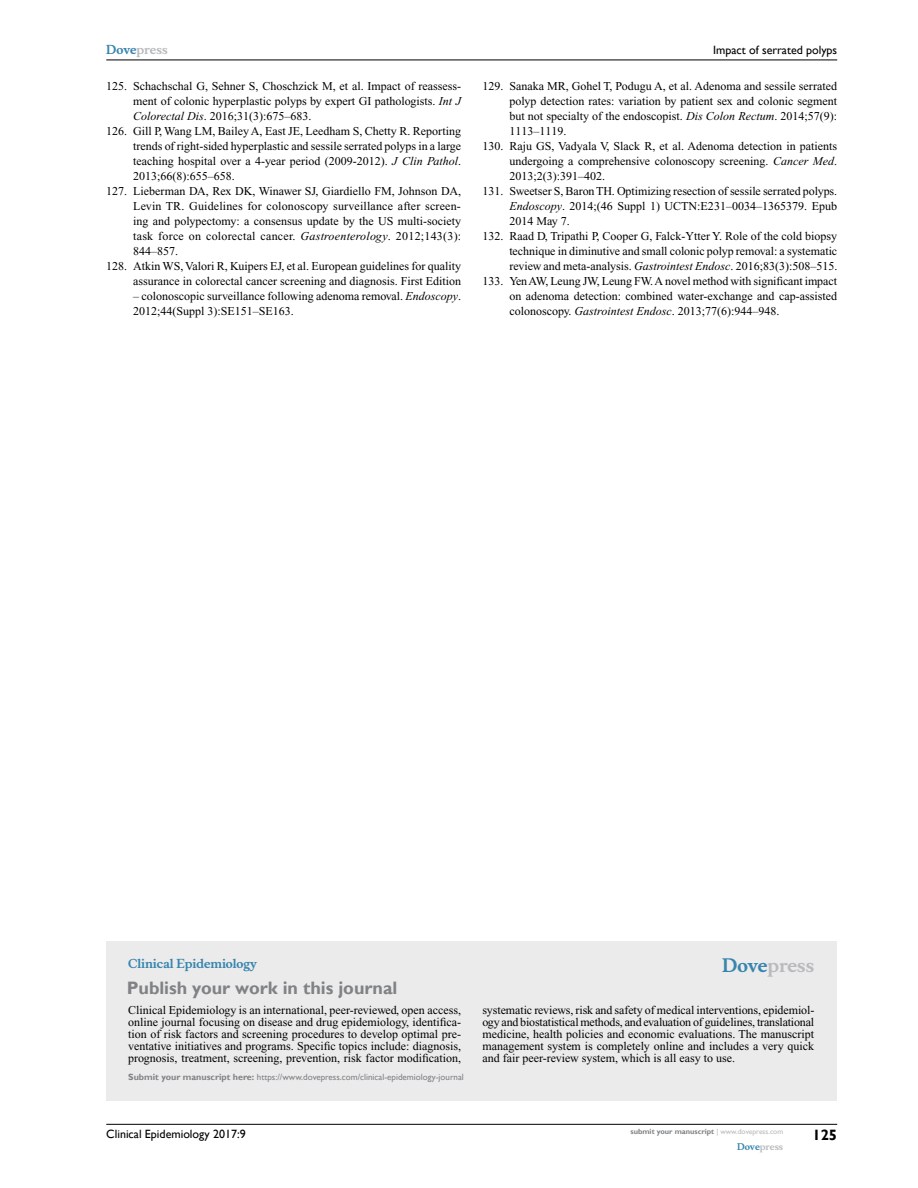
<style>
.page{position:relative;width:918px;height:1188px;background:#fff}
.page>*{position:absolute;margin:0;border:0;box-sizing:border-box;transform-origin:0 0}
.t1{font:700 18px "Gill Sans";color:#808285}
.t2{font:700 18px "Musee";color:#b8babc}
.t3{font:700 15px "Gill Sans";color:#000}
.t4{font:12px/12px "Times New Roman";color:#000;text-align:justify}
.t5{font:12px "Times New Roman";letter-spacing:.02em;color:#000}
.t6{font:12px "Gill Sans";color:#000}
.t7{font:700 12px "Musee";color:#3785ad}
.t8{font:700 12px "Musee";color:#b8babc}
.t9{font:9px "Gill Sans";color:#808285}
.t10{font:700 9px "Musee";color:#b8babc}
.t11{font:700 7.5px "Gill Sans";color:#808285}
.s1{color:#3785ad}
.s2{font-style:italic}
.s3{font-weight:700}
.s4{font-weight:400;color:#b8babc}
</style>
<div class="page">
<div style="left:106px;top:941px;width:731px;height:159px;background:#ebebec"></div>
<hr style="left:106px;top:1124px;width:731px;height:1px;background:#000">
<hr style="left:106px;top:60px;width:731px;height:1px;background:#000">
<p class="t8" style="left:106px;top:43px;width:63px"><span class="s1">Dove</span>press</p>
<p class="t4" style="left:106px;top:80px;width:356px">125. Schachschal G, Sehner S, Choschzick M, et al. Impact of reassess-</p>
<p class="t4" style="left:133px;top:95px;width:329px">ment of colonic hyperplastic polyps by expert GI pathologists. <span class="s2">Int J</span></p>
<p class="t4" style="left:133px;top:110px;width:180px"><span class="s2">Colorectal Dis</span>. 2016;31(3):675–683.</p>
<p class="t4" style="left:106px;top:125px;width:356px">126. Gill P, Wang LM, Bailey A, East JE, Leedham S, Chetty R. Reporting</p>
<p class="t4" style="left:133px;top:140px;width:329px">trends of right-sided hyperplastic and sessile serrated polyps in a large</p>
<p class="t4" style="left:133px;top:155px;width:329px">teaching hospital over a 4-year period (2009-2012). <span class="s2">J Clin Pathol</span>.</p>
<p class="t4" style="left:133px;top:170px;width:103px">2013;66(8):655–658.</p>
<p class="t4" style="left:106px;top:185px;width:356px">127. Lieberman DA, Rex DK, Winawer SJ, Giardiello FM, Johnson DA,</p>
<p class="t4" style="left:133px;top:200px;width:329px">Levin TR. Guidelines for colonoscopy surveillance after screen-</p>
<p class="t4" style="left:133px;top:215px;width:329px">ing and polypectomy: a consensus update by the US multi-society</p>
<p class="t5" style="left:133px;top:230px;width:329px">task force on colorectal cancer. <span class="s2">Gastroenterology</span>. 2012;143(3):</p>
<p class="t4" style="left:133px;top:245px;width:46px">844–857.</p>
<p class="t4" style="left:106px;top:260px;width:356px">128. Atkin WS, Valori R, Kuipers EJ, et al. European guidelines for quality</p>
<p class="t4" style="left:133px;top:275px;width:329px">assurance in colorectal cancer screening and diagnosis. First Edition</p>
<p class="t4" style="left:133px;top:289px;width:329px;line-height:15px">– colonoscopic surveillance following adenoma removal. <span class="s2">Endoscopy</span>.<br>2012;44(Suppl 3):SE151–SE163.</p>
<p class="t6" style="left:713px;top:43px;width:125px">Impact of serrated polyps</p>
<p class="t4" style="left:482px;top:80px;width:356px">129. Sanaka MR, Gohel T, Podugu A, et al. Adenoma and sessile serrated</p>
<p class="t4" style="left:509px;top:95px;width:329px">polyp detection rates: variation by patient sex and colonic segment</p>
<p class="t4" style="left:509px;top:110px;width:329px">but not specialty of the endoscopist. <span class="s2">Dis Colon Rectum</span>. 2014;57(9):</p>
<p class="t4" style="left:509px;top:125px;width:58px">1113–1119.</p>
<p class="t4" style="left:482px;top:140px;width:356px">130. Raju GS, Vadyala V, Slack R, et al. Adenoma detection in patients</p>
<p class="t4" style="left:509px;top:155px;width:329px">undergoing a comprehensive colonoscopy screening. <span class="s2">Cancer Med</span>.</p>
<p class="t4" style="left:509px;top:170px;width:97px">2013;2(3):391–402.</p>
<p class="t4" style="left:482px;top:185px;width:356px">131. Sweetser S, Baron TH. Optimizing resection of sessile serrated polyps.</p>
<p class="t4" style="left:509px;top:200px;width:329px"><span class="s2">Endoscopy</span>. 2014;(46 Suppl 1) UCTN:E231–0034–1365379. Epub</p>
<p class="t4" style="left:509px;top:215px;width:62px">2014 May 7.</p>
<p class="t4" style="left:482px;top:230px;width:356px">132. Raad D, Tripathi P, Cooper G, Falck-Ytter Y. Role of the cold biopsy</p>
<p class="t4" style="left:509px;top:245px;width:329px">technique in diminutive and small colonic polyp removal: a systematic</p>
<p class="t4" style="left:509px;top:260px;width:330px">review and meta-analysis. <span class="s2">Gastrointest Endosc</span>. 2016;83(3):508–515.</p>
<p class="t4" style="left:482px;top:275px;width:356px">133. Yen AW, Leung JW, Leung FW. A novel method with significant impact</p>
<p class="t4" style="left:509px;top:290px;width:329px">on adenoma detection: combined water-exchange and cap-assisted</p>
<p class="t4" style="left:509px;top:305px;width:272px">colonoscopy. <span class="s2">Gastrointest Endosc</span>. 2013;77(6):944–948.</p>
<p class="t7" style="left:128px;top:956px;width:130px">Clinical Epidemiology</p>
<h1 class="t1" style="left:127px;top:977px;width:272px">Publish your work in this journal</h1>
<h1 class="t2" style="left:722px;top:955px;width:94px"><span class="s1">Dove</span>press</h1>
<p class="t4" style="left:128px;top:1004px;width:334px">Clinical Epidemiology is an international, peer-reviewed, open access, online journal focusing on disease and drug epidemiology, identifica&shy;tion of risk factors and screening procedures to develop optimal pre&shy;ventative initiatives and programs. Specific topics include: diagnosis, prognosis, treatment, screening, prevention, risk factor modification,</p>
<p class="t4" style="left:482px;top:1004px;width:334px">systematic reviews, risk and safety of medical interventions, epidemiol&shy;ogy and biostatistical methods, and evaluation of guidelines, translational medicine, health policies and economic evaluations. The manuscript management system is completely online and includes a very quick and fair peer-review system, which is all easy to use.</p>
<p class="t9" style="left:128px;top:1072px;width:337px"><span class="s3">Submit your manuscript here:</span> https://www.dovepress.com/clinical-epidemiology-journal</p>
<p class="t6" style="left:106px;top:1127px;width:141px">Clinical Epidemiology 2017:9</p>
<p class="t11" style="left:631px;top:1127px;width:154px">submit your manuscript <span class="s4">| www.dovepress.com</span></p>
<p class="t10" style="left:737px;top:1141px;width:48px"><span class="s1">Dove</span>press</p>
<p class="t3" style="left:812px;top:1126px;width:26px">125</p>
</div>
